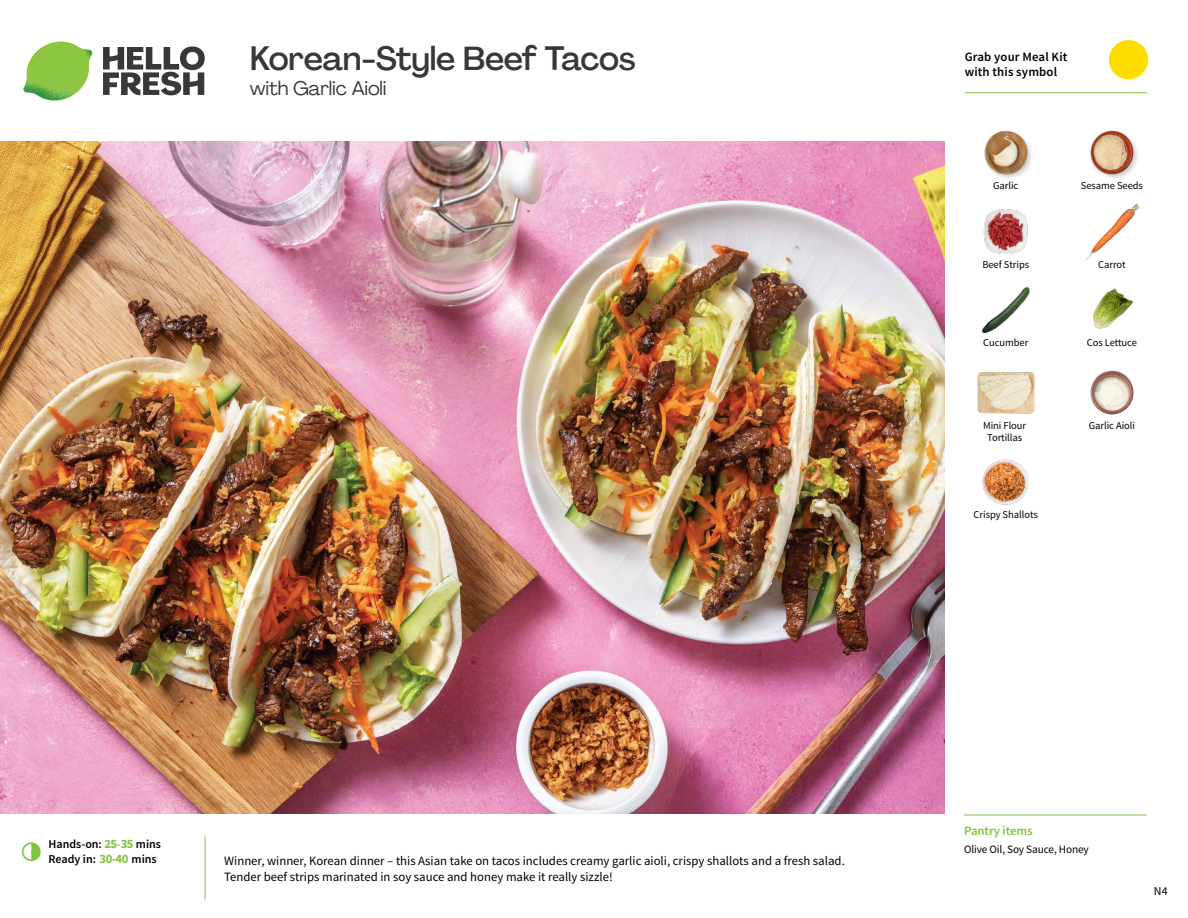
<style>
.page{position:relative;width:1188px;height:918px;background:#fff}
.page>*{position:absolute;margin:0;border:0;box-sizing:border-box;transform-origin:0 0}
.t1{font:500 33px "Agrandir";letter-spacing:-.015em;color:#383839}
.t2{font:19.5px "Agrandir";letter-spacing:-.01em;color:#383839}
.t3{font:12.75px/16.5px "Source Sans Pro";color:#000}
.t4{font:600 12.75px/15px "Source Sans Pro";letter-spacing:.01em;color:#000}
.t5{font:600 12.75px "Source Sans Pro";letter-spacing:-.01em;color:#82c341}
.t6{font:600 12px/15px "Source Sans Pro";color:#000}
.t7{font:12px "Source Sans Pro";color:#000}
.t8{font:11.25px "Source Sans Pro";letter-spacing:-.01em;color:#000}
.t9{font:10.5px "Source Sans Pro";letter-spacing:-.005em;color:#000}
.s1{font-weight:700;font-size:12.75px;color:#82c341}
.s2{color:#82c341}
</style>
<div class="page">
<svg style="left:103px;top:46px;width:102px;height:49px"></svg>
<img style="left:23px;top:42px;width:69px;height:59px">
<img style="left:0;top:142px;width:945px;height:672px">
<img style="left:1093px;top:288px;width:41px;height:41px">
<img style="left:1090px;top:370px;width:44px;height:45px">
<img style="left:977px;top:372px;width:57px;height:42px">
<img style="left:983px;top:459px;width:46px;height:46px">
<img style="left:981px;top:287px;width:49px;height:47px">
<img style="left:983px;top:209px;width:45px;height:45px">
<img style="left:1085px;top:204px;width:55px;height:56px">
<img style="left:984px;top:130px;width:48px;height:49px">
<img style="left:1090px;top:130px;width:48px;height:48px">
<svg style="left:1091px;top:40px;width:58px;height:54px"></svg>
<hr style="left:965px;top:92px;width:183px;height:1px;background:#82c341">
<hr style="left:964px;top:815px;width:183px;height:1px;background:#82c341">
<h1 class="t1" style="left:250px;top:38px;width:387px">Korean-Style Beef Tacos</h1>
<h2 class="t2" style="left:250px;top:76px;width:138px">with Garlic Aioli</h2>
<p class="t4" style="left:965px;top:50px;width:104px">Grab your Meal Kit with this symbol</p>
<p class="t9" style="left:993px;top:179px;width:27px">Garlic</p>
<p class="t9" style="left:1081px;top:179px;width:64px">Sesame Seeds</p>
<p class="t9" style="left:982px;top:258px;width:48px">Beef Strips</p>
<p class="t9" style="left:1098px;top:258px;width:29px">Carrot</p>
<p class="t9" style="left:983px;top:336px;width:47px">Cucumber</p>
<p class="t9" style="left:1087px;top:336px;width:52px">Cos Lettuce</p>
<p class="t9" style="left:983px;top:419px;width:45px">Mini Flour</p>
<p class="t9" style="left:1089px;top:419px;width:48px">Garlic Aioli</p>
<p class="t9" style="left:987px;top:431px;width:37px">Tortillas</p>
<p class="t9" style="left:974px;top:508px;width:66px">Crispy Shallots</p>
<p class="t6" style="left:48px;top:837px;width:114px">Hands-on: <span class="s1">25</span><span class="s2">-</span><span class="s1">35</span> mins<br>Ready in: <span class="s1">30-40</span> mins</p>
<p class="t3" style="left:224px;top:852px;width:622px">Winner, winner, Korean dinner – this Asian take on tacos includes creamy garlic aioli, crispy shallots and a fresh salad.<br>Tender beef strips marinated in soy sauce and honey make it really sizzle!</p>
<p class="t5" style="left:964px;top:822px;width:70px">Pantry items</p>
<p class="t8" style="left:964px;top:842px;width:126px">Olive Oil, Soy Sauce, Honey</p>
<p class="t7" style="left:1154px;top:884px;width:15px">N4</p>
</div>
